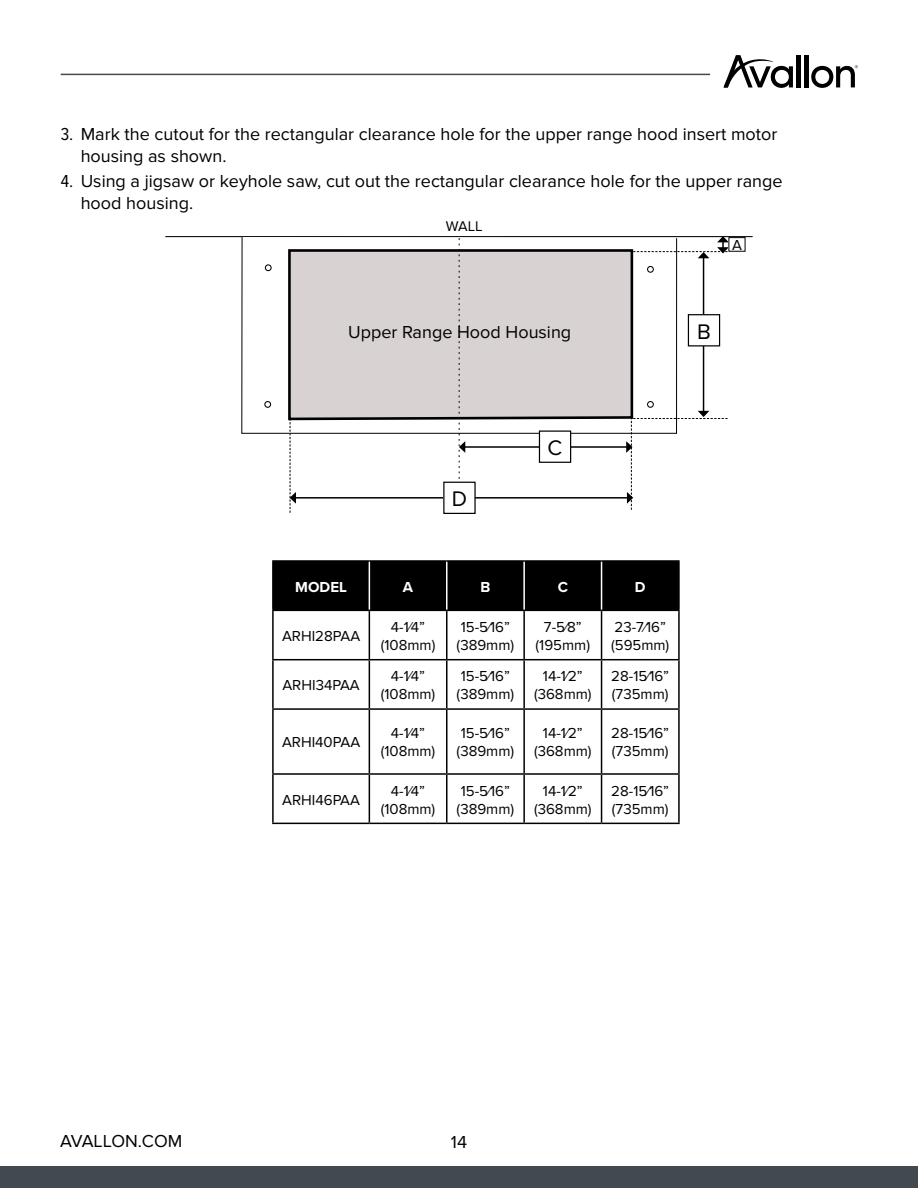
<style>
.page{position:relative;width:918px;height:1188px;background:#fff}
.page>*{position:absolute;margin:0;border:0;box-sizing:border-box;transform-origin:0 0}
.t1{font:21.9px "Proxima Nova";color:#000}
.t2{font:18px/21.6px "Proxima Nova";color:#000}
.t3{font:15px/18px "Proxima Nova";color:#000;text-align:center}
.t4{font:700 15px "Proxima Nova";color:#fff}
.t5{font:14.55px "Proxima Nova";color:#000}
.t6{font:7.05px "Proxima Nova";color:#000}
.s1{font-family:"Proxima Nova Cond"}
</style>
<div class="page">
<hr style="left:61px;top:74px;width:649px;height:1px;background:#434a4f">
<div style="left:0;top:1166px;width:918px;height:22px;background:#434a4f"></div>
<svg style="left:724px;top:55px;width:69px;height:33px"></svg>
<hr style="left:797px;top:55px;width:4px;height:32px;background:#000">
<div style="left:804px;top:55px;width:5px;height:32px;background:#000"></div>
<svg style="left:811px;top:66px;width:44px;height:22px"></svg>
<hr style="left:165px;top:236px;width:588px;height:1px;background:#000">
<svg style="left:241px;top:237px;width:436px;height:197px"></svg>
<div style="left:264px;top:401px;width:7px;height:7px;border:1px solid #000;border-radius:50%"></div>
<div style="left:647px;top:401px;width:7px;height:7px;border:1px solid #000;border-radius:50%"></div>
<div style="left:647px;top:266px;width:7px;height:7px;border:1px solid #000;border-radius:50%"></div>
<svg style="left:265px;top:265px;width:6px;height:6px"></svg>
<div style="left:265px;top:264px;width:7px;height:7px;border:1px solid #000;border-radius:50%"></div>
<svg style="left:287px;top:248px;width:347px;height:174px;background:#cfc9c9"></svg>
<hr style="left:703px;top:258px;width:1px;height:154px;background:#000">
<div style="left:688px;top:315px;width:32px;height:31px;background:#fff"></div>
<div style="left:688px;top:314px;width:32px;height:32px;border:1px solid #000"></div>
<div style="left:729px;top:237px;width:16px;height:15px;border:1px solid #000"></div>
<hr style="left:465px;top:446px;width:162px;height:2px;background:#000">
<svg style="left:459px;top:238px;width:6px;height:244px"></svg>
<div style="left:539px;top:431px;width:32px;height:31px;background:#fff"></div>
<div style="left:539px;top:431px;width:32px;height:32px;border:1px solid #000"></div>
<hr style="left:295px;top:497px;width:333px;height:2px;background:#000">
<div style="left:444px;top:482px;width:31px;height:31px;background:#fff"></div>
<div style="left:443px;top:482px;width:33px;height:32px;border:1px solid #000"></div>
<svg style="left:290px;top:418px;width:6px;height:95px"></svg>
<svg style="left:633px;top:236px;width:96px;height:22px"></svg>
<svg style="left:626px;top:402px;width:102px;height:108px"></svg>
<div style="left:274px;top:562px;width:404px;height:48px;background:#000"></div>
<hr style="left:272px;top:611px;width:2px;height:48px;background:#000">
<hr style="left:369px;top:611px;width:1px;height:48px;background:#000">
<hr style="left:446px;top:611px;width:2px;height:48px;background:#000">
<hr style="left:523px;top:611px;width:2px;height:48px;background:#000">
<hr style="left:601px;top:611px;width:1px;height:48px;background:#000">
<hr style="left:678px;top:611px;width:2px;height:48px;background:#000">
<hr style="left:272px;top:659px;width:97px;height:1px;background:#000">
<hr style="left:272px;top:660px;width:2px;height:48px;background:#000">
<hr style="left:369px;top:659px;width:78px;height:1px;background:#000">
<hr style="left:369px;top:660px;width:1px;height:48px;background:#000">
<hr style="left:447px;top:659px;width:77px;height:1px;background:#000">
<hr style="left:446px;top:660px;width:2px;height:48px;background:#000">
<hr style="left:524px;top:659px;width:78px;height:1px;background:#000">
<hr style="left:523px;top:660px;width:2px;height:48px;background:#000">
<hr style="left:602px;top:659px;width:78px;height:1px;background:#000">
<hr style="left:601px;top:660px;width:1px;height:48px;background:#000">
<hr style="left:678px;top:660px;width:2px;height:48px;background:#000">
<hr style="left:272px;top:708px;width:97px;height:2px;background:#000">
<hr style="left:272px;top:710px;width:2px;height:63px;background:#000">
<hr style="left:369px;top:708px;width:78px;height:2px;background:#000">
<hr style="left:369px;top:710px;width:1px;height:63px;background:#000">
<hr style="left:447px;top:708px;width:77px;height:2px;background:#000">
<hr style="left:446px;top:710px;width:2px;height:63px;background:#000">
<hr style="left:524px;top:708px;width:78px;height:2px;background:#000">
<hr style="left:523px;top:710px;width:2px;height:63px;background:#000">
<hr style="left:602px;top:708px;width:78px;height:2px;background:#000">
<hr style="left:601px;top:710px;width:1px;height:63px;background:#000">
<hr style="left:678px;top:710px;width:2px;height:63px;background:#000">
<hr style="left:272px;top:773px;width:97px;height:2px;background:#000">
<hr style="left:272px;top:775px;width:2px;height:48px;background:#000">
<hr style="left:369px;top:773px;width:78px;height:2px;background:#000">
<hr style="left:369px;top:775px;width:1px;height:48px;background:#000">
<hr style="left:447px;top:773px;width:77px;height:2px;background:#000">
<hr style="left:446px;top:775px;width:2px;height:48px;background:#000">
<hr style="left:524px;top:773px;width:78px;height:2px;background:#000">
<hr style="left:523px;top:775px;width:2px;height:48px;background:#000">
<hr style="left:602px;top:773px;width:78px;height:2px;background:#000">
<hr style="left:601px;top:775px;width:1px;height:48px;background:#000">
<hr style="left:678px;top:775px;width:2px;height:48px;background:#000">
<hr style="left:272px;top:823px;width:97px;height:1px;background:#000">
<hr style="left:369px;top:823px;width:78px;height:1px;background:#000">
<hr style="left:447px;top:823px;width:77px;height:1px;background:#000">
<hr style="left:524px;top:823px;width:78px;height:1px;background:#000">
<hr style="left:602px;top:823px;width:78px;height:1px;background:#000">
<hr style="left:272px;top:560px;width:97px;height:2px;background:#000">
<hr style="left:272px;top:562px;width:2px;height:48px;background:#000">
<hr style="left:369px;top:560px;width:78px;height:2px;background:#000">
<hr style="left:447px;top:560px;width:77px;height:2px;background:#000">
<hr style="left:524px;top:560px;width:78px;height:2px;background:#000">
<hr style="left:602px;top:560px;width:78px;height:2px;background:#000">
<hr style="left:678px;top:562px;width:2px;height:48px;background:#000">
<hr style="left:272px;top:610px;width:97px;height:1px;background:#000">
<hr style="left:369px;top:610px;width:78px;height:1px;background:#000">
<hr style="left:447px;top:610px;width:77px;height:1px;background:#000">
<hr style="left:524px;top:610px;width:78px;height:1px;background:#000">
<hr style="left:602px;top:610px;width:78px;height:1px;background:#000">
<hr style="left:369px;top:562px;width:1px;height:48px;background:#fff">
<hr style="left:446px;top:562px;width:2px;height:48px;background:#fff">
<hr style="left:523px;top:562px;width:2px;height:48px;background:#fff">
<hr style="left:601px;top:562px;width:1px;height:48px;background:#fff">
<p class="t2" style="left:81px;top:124px;width:698px;text-indent:-20px"><span class="s1">3.</span> Mark the cutout for the rectangular clearance hole for the upper range hood insert motor housing as shown.</p>
<p class="t2" style="left:81px;top:170px;width:703px;text-indent:-20px"><span class="s1">4.</span> Using a jigsaw or keyhole saw, cut out the rectangular clearance hole for the upper range hood housing.</p>
<p class="t5" style="left:446px;top:217px;width:38px">WALL</p>
<p class="t2" style="left:348px;top:321px;width:225px">Upper Range Hood Housing</p>
<p class="t3" style="left:732px;top:237px;width:11px">A</p>
<h1 class="t1" style="left:697px;top:319px;width:15px">B</h1>
<h1 class="t1" style="left:452px;top:487px;width:17px">D</h1>
<h1 class="t1" style="left:548px;top:435px;width:16px">C</h1>
<p class="t4" style="left:295px;top:575px;width:53px">MODEL</p>
<p class="t4" style="left:403px;top:575px;width:12px">A</p>
<p class="t4" style="left:480px;top:575px;width:11px">B</p>
<p class="t4" style="left:558px;top:575px;width:12px">C</p>
<p class="t4" style="left:635px;top:575px;width:12px">D</p>
<p class="t3" style="left:282px;top:627px;width:80px">ARHI28PAA</p>
<p class="t3" style="left:381px;top:618px;width:56px">4-1⁄4” (108mm)</p>
<p class="t3" style="left:457px;top:618px;width:59px;text-align:left">15-5⁄16” (389mm)</p>
<p class="t3" style="left:536px;top:618px;width:56px">7-5⁄8” (195mm)</p>
<p class="t3" style="left:611px;top:618px;width:60px;text-align:left">23-7⁄16” (595mm)</p>
<p class="t3" style="left:282px;top:677px;width:79px">ARHI34PAA</p>
<p class="t3" style="left:381px;top:668px;width:56px">4-1⁄4” (108mm)</p>
<p class="t3" style="left:457px;top:668px;width:59px;text-align:left">15-5⁄16” (389mm)</p>
<p class="t3" style="left:534px;top:668px;width:59px">14-1⁄2” (368mm)</p>
<p class="t3" style="left:611px;top:668px;width:59px;text-align:left">28-15⁄16” (735mm)</p>
<p class="t3" style="left:282px;top:734px;width:80px">ARHI40PAA</p>
<p class="t3" style="left:381px;top:725px;width:56px">4-1⁄4” (108mm)</p>
<p class="t3" style="left:457px;top:725px;width:59px;text-align:left">15-5⁄16” (389mm)</p>
<p class="t3" style="left:534px;top:725px;width:59px">14-1⁄2” (368mm)</p>
<p class="t3" style="left:611px;top:725px;width:59px;text-align:left">28-15⁄16” (735mm)</p>
<p class="t3" style="left:282px;top:791px;width:79px">ARHI46PAA</p>
<p class="t3" style="left:381px;top:782px;width:56px">4-1⁄4” (108mm)</p>
<p class="t3" style="left:457px;top:782px;width:59px;text-align:left">15-5⁄16” (389mm)</p>
<p class="t3" style="left:534px;top:782px;width:59px">14-1⁄2” (368mm)</p>
<p class="t3" style="left:611px;top:782px;width:59px;text-align:left">28-15⁄16” (735mm)</p>
<p class="t6" style="left:855px;top:64px;width:5px">®</p>
<p class="t2" style="left:60px;top:1130px;width:124px">AVALLON.COM</p>
<p class="t2" style="left:451px;top:1132px;width:18px">14</p>
</div>
